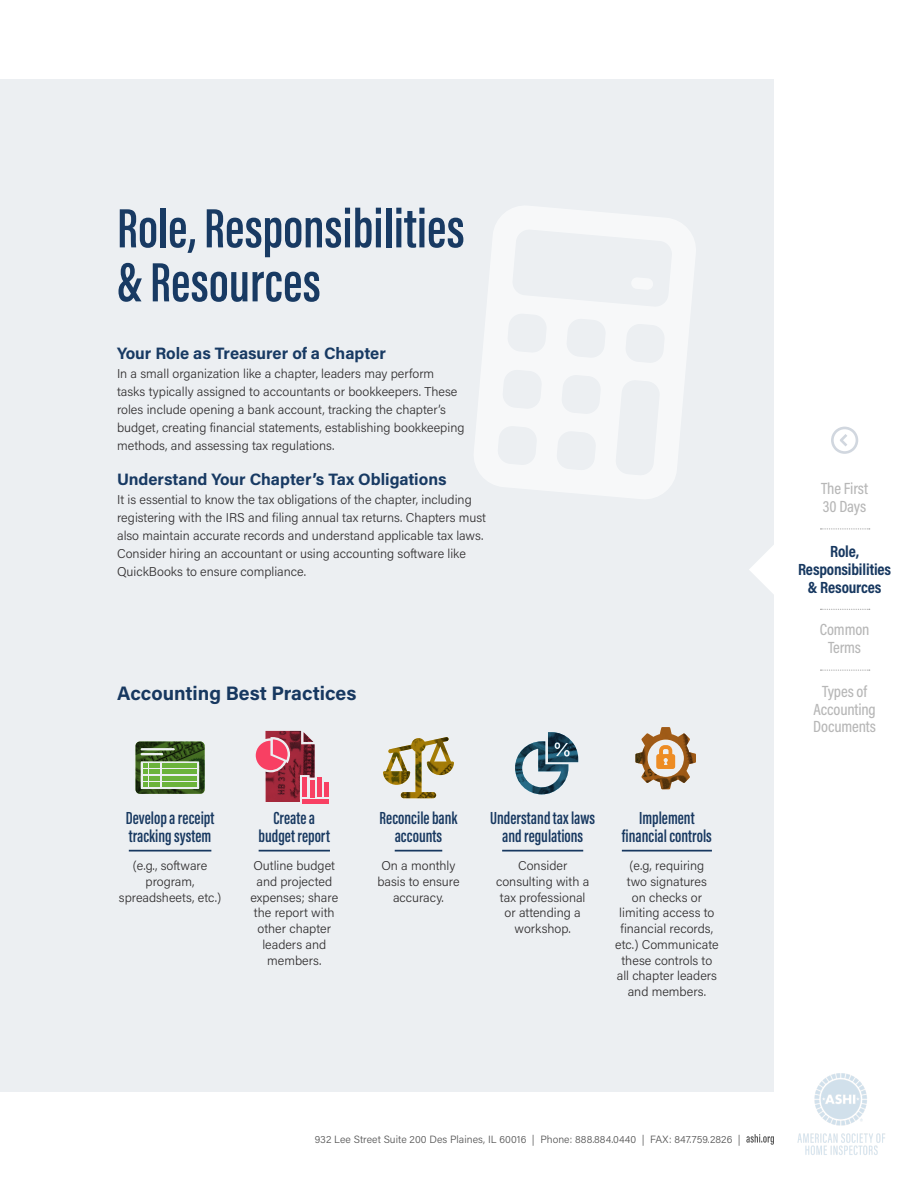
<style>
.page{position:relative;width:918px;height:1188px;background:#fff}
.page>*{position:absolute;margin:0;border:0;box-sizing:border-box;transform-origin:0 0}
.XX_Large_header{font:600 57px/54px "Acumin Pro Extra Cond";color:#183a63}
.XX_Medium_Header{font:19.5px "Acumin Variable Concept";color:#173860}
.Small_thin_header_li{font:600 18px/18.8px "Acumin Pro Extra Cond";color:#173860;text-align:center}
.XX_Medium_Header-2{font:16.5px "Acumin Variable Concept";color:#183a63}
.X_Small_Header{font:500 16.35px/17.9px "Acumin Pro Cond";letter-spacing:-.01em;color:#b7b7b7;text-align:center}
.X_Small_Header-2{font:700 16.35px/17.9px "Acumin Pro Cond";letter-spacing:-.01em;color:#173860;text-align:center}
.XX_Main_Body{font:300 12.75px/18px "Acumin Pro";color:#312f30}
.XX_List_Body{font:300 12.75px/15.8px "Acumin Pro";color:#312f30;text-align:center}
.XX_Main_Body-2{font:300 10.5px "Acumin Pro";letter-spacing:.005em;color:#535353}
</style>
<div class="page">
<img style="left:797px;top:1073px;width:88px;height:82px">
<div style="left:0;top:80px;width:774px;height:1012px;background:#eceff2"></div>
<hr style="left:129px;top:850px;width:82px;height:2px;background:#173860">
<hr style="left:259px;top:850px;width:71px;height:2px;background:#173860">
<hr style="left:395px;top:850px;width:47px;height:2px;background:#173860">
<hr style="left:502px;top:850px;width:81px;height:2px;background:#173860">
<hr style="left:622px;top:850px;width:90px;height:2px;background:#173860">
<img style="left:136px;top:742px;width:69px;height:52px">
<hr style="left:162px;top:770px;width:35px;height:4px;background:#6bb33b">
<div style="left:149px;top:763px;width:11px;height:5px;background:#6bb33b"></div>
<hr style="left:149px;top:770px;width:11px;height:4px;background:#6bb33b">
<hr style="left:162px;top:783px;width:35px;height:4px;background:#6bb33b">
<div style="left:162px;top:776px;width:35px;height:5px;background:#6bb33b"></div>
<svg style="left:635px;top:727px;width:61px;height:62px"></svg>
<img style="left:383px;top:737px;width:71px;height:61px">
<svg style="left:474px;top:206px;width:222px;height:293px;fill:#f7f8f9"></svg>
<svg style="left:631px;top:277px;width:22px;height:13px"></svg>
<div style="left:317px;top:777px;width:5px;height:20px;background:#f84063"></div>
<div style="left:324px;top:782px;width:5px;height:15px;background:#f84063"></div>
<hr style="left:302px;top:800px;width:27px;height:4px;background:#f84063">
<svg style="left:256px;top:731px;width:10px;height:71px"></svg>
<img style="left:266px;top:731px;width:49px;height:71px">
<img style="left:515px;top:732px;width:63px;height:62px">
<svg style="left:746px;top:1134px;width:28px;height:11px"></svg>
<svg style="left:749px;top:545px;width:25px;height:49px"></svg>
<svg style="left:831px;top:427px;width:27px;height:27px"></svg>
<svg style="left:820px;top:529px;width:50px;height:1px"></svg>
<svg style="left:820px;top:609px;width:50px;height:1px"></svg>
<svg style="left:820px;top:670px;width:50px;height:1px"></svg>
<p class="XX_Large_header" style="left:117px;top:201px;width:349px">Role, Responsibilities &amp; Resources</p>
<p class="XX_Medium_Header-2" style="left:117px;top:341px;width:270px">Your Role as Treasurer of a Chapter</p>
<p class="XX_Main_Body" style="left:117px;top:364px;width:349px">In a small organization like a chapter, leaders may perform tasks typically assigned to accountants or bookkeepers. These roles include opening a bank account, tracking the chapter’s budget, creating financial statements, establishing bookkeeping methods, and assessing tax regulations.</p>
<p class="XX_Medium_Header-2" style="left:117px;top:467px;width:331px">Understand Your Chapter’s Tax Obligations</p>
<p class="XX_Main_Body" style="left:117px;top:490px;width:370px">It is essential to know the tax obligations of the chapter, including registering with the IRS and filing annual tax returns. Chapters must also maintain accurate records and understand applicable tax laws.<br>Consider hiring an accountant or using accounting software like QuickBooks to ensure compliance.</p>
<p class="XX_Medium_Header" style="left:117px;top:680px;width:241px">Accounting Best Practices</p>
<p class="Small_thin_header_li" style="left:126px;top:808px;width:90px;text-align:left">Develop a receipt tracking system</p>
<p class="XX_List_Body" style="left:119px;top:857px;width:104px">(e.g., software program, spreadsheets, etc.)</p>
<p class="Small_thin_header_li" style="left:259px;top:808px;width:73px">Create a budget report</p>
<p class="XX_List_Body" style="left:250px;top:857px;width:89px">Outline budget and projected expenses; share the report with other chapter leaders and members.</p>
<p class="Small_thin_header_li" style="left:380px;top:808px;width:79px">Reconcile bank accounts</p>
<p class="XX_List_Body" style="left:377px;top:857px;width:84px">On a monthly basis to ensure accuracy.</p>
<p class="Small_thin_header_li" style="left:490px;top:808px;width:106px">Understand tax laws and regulations</p>
<p class="XX_List_Body" style="left:496px;top:857px;width:95px">Consider consulting with a tax professional or attending a workshop.</p>
<p class="Small_thin_header_li" style="left:622px;top:808px;width:92px">Implement financial controls</p>
<p class="XX_List_Body" style="left:615px;top:857px;width:105px">(e.g, requiring<br>two signatures<br>on checks or limiting access to financial records, etc.) Communicate these controls to all chapter leaders and members.</p>
<p class="XX_Main_Body-2" style="left:315px;top:1132px;width:428px">932 Lee Street Suite 200 Des Plaines, IL 60016 | Phone: 888.884.0440 | FAX: 847.759.2826 |</p>
<p class="X_Small_Header" style="left:821px;top:479px;width:48px;text-align:left">The First<br>30 Days</p>
<p class="X_Small_Header-2" style="left:798px;top:542px;width:95px">Role,<br>Responsibilities &amp; Resources</p>
<p class="X_Small_Header" style="left:820px;top:620px;width:51px">Common<br>Terms</p>
<p class="X_Small_Header" style="left:813px;top:682px;width:64px">Types of<br>Accounting<br>Documents</p>
</div>
